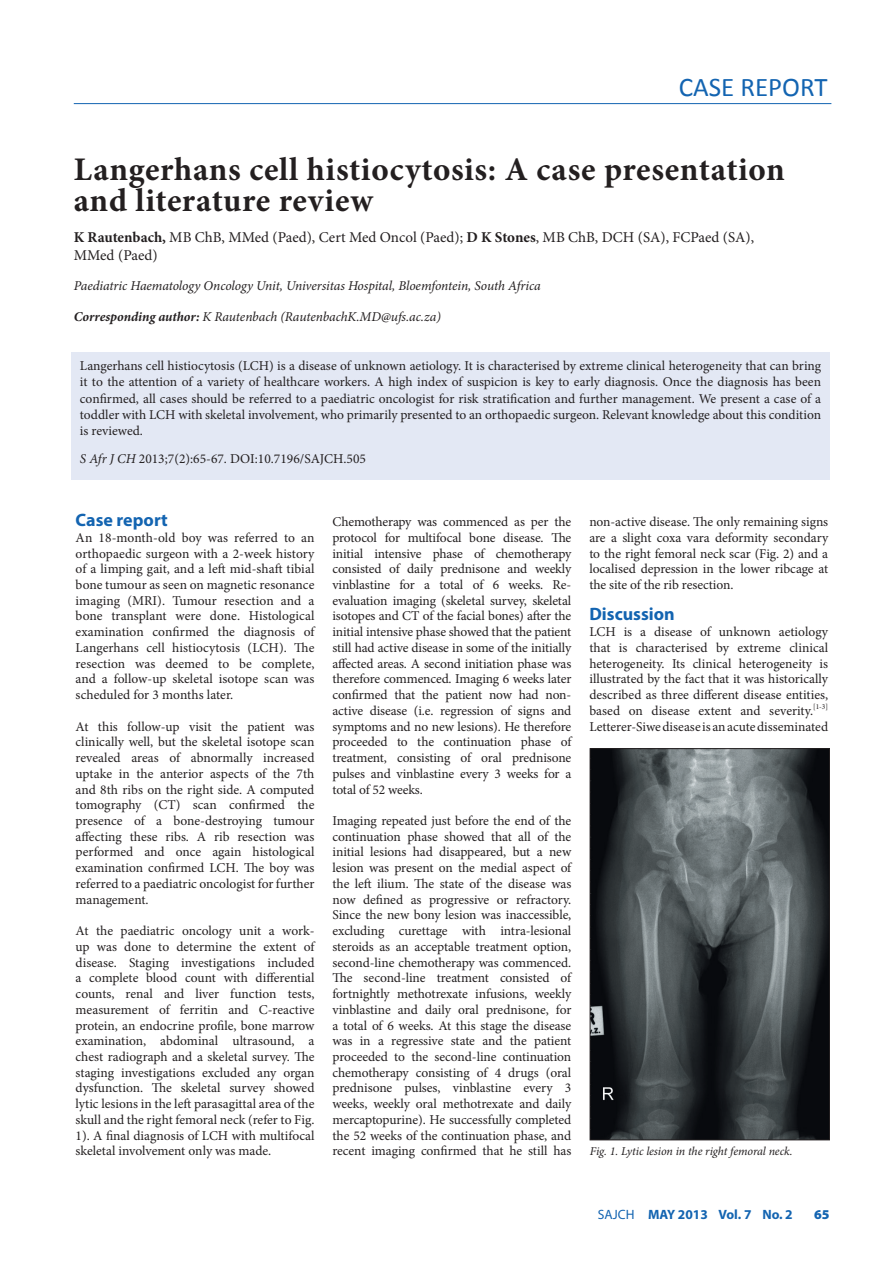
<style>
.page{position:relative;width:893px;height:1263px;background:#fff}
.page>*{position:absolute;margin:0;border:0;box-sizing:border-box;transform-origin:0 0}
.A_HEAD{font:700 33px/31.5px "Minion Pro";letter-spacing:.02em;color:#231f20}
.AA_HEAD{font:27px "Calibri";color:#1364b1}
.B_HEAD{font:700 18px "Myriad Pro";color:#1364b1}
.AUTHORS_NAME{font:15px/18px "Minion Pro";color:#231f20}
.BODY_COPY{font:13.5px/15.8px "Minion Pro";letter-spacing:-.005em;color:#231f20;text-align:justify}
.ABSTRACT_TEXT{font:13.5px/16.2px "Minion Pro";color:#231f20;text-align:justify}
.AUTHORS_DETAILS{font:italic 13.5px "Minion Pro";letter-spacing:-.01em;color:#231f20}
.CORRESPONDING_AUTHOR{font:italic 13.5px "Minion Pro";letter-spacing:-.005em;color:#231f20}
.SAJCH_AFRI_MED{font:13.5px "Minion Pro";color:#231f20}
.t1{font:700 13.5px "Myriad Pro";color:#1364b1}
.t2{font:900 13.5px "Myriad Pro";color:#1364b1}
.CAPTIONS{font:italic 12px "Minion Pro";letter-spacing:-.01em;color:#231f20}
.s1{font-weight:700}
.s2{font-style:italic}
.s3{font-weight:400}
</style>
<div class="page">
<hr style="left:74px;top:103px;width:757px;height:1px;background:#1364b1">
<div style="left:71px;top:352px;width:759px;height:127px;background:#e3e8f4"></div>
<img style="left:592px;top:750px;width:236px;height:388px">
<div style="left:590px;top:748px;width:240px;height:392px;border:1px solid #231f20"></div>
<h2 class="AA_HEAD" style="left:679px;top:70px;width:150px">CASE REPORT</h2>
<h1 class="A_HEAD" style="left:74px;top:153px;width:713px">Langerhans cell histiocytosis: A case presentation and literature review</h1>
<p class="AUTHORS_NAME" style="left:74px;top:228px;width:682px"><span class="s1">K Rautenbach,</span> MB ChB, MMed (Paed), Cert Med Oncol (Paed); <span class="s1">D K Stones</span>, MB ChB, DCH (SA), FCPaed (SA),<br>MMed (Paed)</p>
<p class="AUTHORS_DETAILS" style="left:74px;top:276px;width:469px">Paediatric Haematology Oncology Unit, Universitas Hospital, Bloemfontein, South Africa</p>
<p class="CORRESPONDING_AUTHOR" style="left:74px;top:308px;width:369px"><span class="s1">Corresponding author:</span> K Rautenbach (RautenbachK.MD@ufs.ac.za)</p>
<p class="ABSTRACT_TEXT" style="left:80px;top:358px;width:743px">Langerhans cell histiocytosis (LCH) is a disease of unknown aetiology. It is characterised by extreme clinical heterogeneity that can bring it to the attention of a variety of healthcare workers. A high index of suspicion is key to early diagnosis. Once the diagnosis has been confirmed, all cases should be referred to a paediatric oncologist for risk stratification and further management. We present a case of a toddler with LCH with skeletal involvement, who primarily presented to an orthopaedic surgeon. Relevant knowledge about this condition is reviewed.</p>
<p class="SAJCH_AFRI_MED" style="left:80px;top:450px;width:288px"><span class="s2">S Afr J CH</span> 2013;7(2):65-67. DOI:10.7196/SAJCH.505</p>
<h2 class="B_HEAD" style="left:76px;top:508px;width:94px">Case report</h2>
<p class="BODY_COPY" style="left:76px;top:530px;width:240px">An 18-month-old boy was referred to an orthopaedic surgeon with a 2-week history of a limping gait, and a left mid-shaft tibial bone tumour as seen on magnetic resonance imaging (MRI). Tumour resection and a bone transplant were done. Histological examination confirmed the diagnosis of Langerhans cell histiocytosis (LCH). The resection was deemed to be complete, and a follow-up skeletal isotope scan was scheduled for 3 months later.</p>
<p class="BODY_COPY" style="left:76px;top:718px;width:240px">At this follow-up visit the patient was clinically well, but the skeletal isotope scan revealed areas of abnormally increased uptake in the anterior aspects of the 7th and 8th ribs on the right side. A computed tomography (CT) scan confirmed the presence of a bone-destroying tumour affecting these ribs. A rib resection was performed and once again histological examination confirmed LCH. The boy was referred to a paediatric oncologist for further management.</p>
<p class="BODY_COPY" style="left:76px;top:923px;width:240px">At the paediatric oncology unit a work&shy;up was done to determine the extent of disease. Staging investigations included a complete blood count with differential counts, renal and liver function tests, measurement of ferritin and C-reactive protein, an endocrine profile, bone marrow examination, abdominal ultrasound, a chest radiograph and a skeletal survey. The staging investigations excluded any organ dysfunction. The skeletal survey showed lytic lesions in the left parasagittal area of the skull and the right femoral neck (refer to Fig.<br>1). A final diagnosis of LCH with multifocal skeletal involvement only was made.</p>
<p class="BODY_COPY" style="left:332px;top:514px;width:240px">Chemotherapy was commenced as per the protocol for multifocal bone disease. The initial intensive phase of chemotherapy consisted of daily prednisone and weekly vinblastine for a total of 6 weeks. Re&shy;evaluation imaging (skeletal survey, skeletal isotopes and CT of the facial bones) after the initial intensive phase showed that the patient still had active disease in some of the initially affected areas. A second initiation phase was therefore commenced. Imaging 6 weeks later confirmed that the patient now had non&shy;active disease (i.e. regression of signs and symptoms and no new lesions). He therefore proceeded to the continuation phase of treatment, consisting of oral prednisone pulses and vinblastine every 3 weeks for a total of 52 weeks.</p>
<p class="BODY_COPY" style="left:332px;top:813px;width:240px">Imaging repeated just before the end of the continuation phase showed that all of the initial lesions had disappeared, but a new lesion was present on the medial aspect of the left ilium. The state of the disease was now defined as progressive or refractory.<br>Since the new bony lesion was inaccessible, excluding curettage with intra-lesional steroids as an acceptable treatment option, second-line chemotherapy was commenced.<br>The second-line treatment consisted of fortnightly methotrexate infusions, weekly vinblastine and daily oral prednisone, for a total of 6 weeks. At this stage the disease was in a regressive state and the patient proceeded to the second-line continuation chemotherapy consisting of 4 drugs (oral prednisone pulses, vinblastine every 3 weeks, weekly oral methotrexate and daily mercaptopurine). He successfully completed the 52 weeks of the continuation phase, and recent imaging confirmed that he still has</p>
<p class="BODY_COPY" style="left:589px;top:514px;width:240px">non-active disease. The only remaining signs are a slight coxa vara deformity secondary to the right femoral neck scar (Fig. 2) and a localised depression in the lower ribcage at the site of the rib resection.</p>
<h2 class="B_HEAD" style="left:589px;top:603px;width:87px">Discussion</h2>
<p class="BODY_COPY" style="left:589px;top:624px;width:240px">LCH is a disease of unknown aetiology that is characterised by extreme clinical heterogeneity. Its clinical heterogeneity is illustrated by the fact that it was historically described as three different disease entities, based on disease extent and severity.<sup>[1-3] </sup>Letterer-Siwe disease is an acute disseminated</p>
<p class="CAPTIONS" style="left:590px;top:1143px;width:204px">Fig. 1. Lytic lesion in the right femoral neck.</p>
<p class="t1" style="left:598px;top:1206px;width:197px"><span class="s3">SAJCH</span> MAY 2013 Vol. 7 No. 2</p>
<p class="t2" style="left:814px;top:1207px;width:17px">65</p>
</div>
